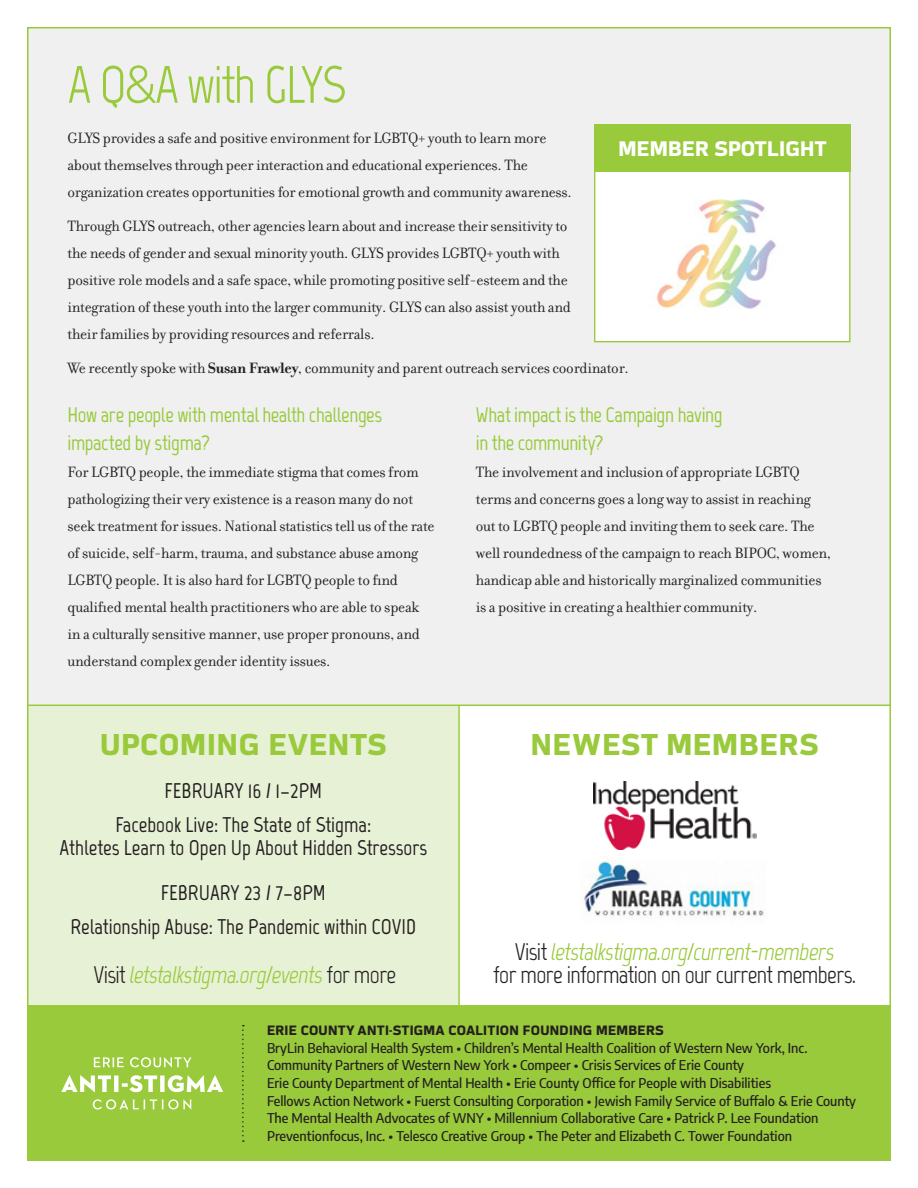
<style>
.page{position:relative;width:918px;height:1188px;background:#fff}
.page>*{position:absolute;margin:0;border:0;box-sizing:border-box;transform-origin:0 0}
.t1{font:52.5px "Marvel";letter-spacing:-.03em;color:#99ca3b}
.t2{font:700 30px "Endzone Sans";letter-spacing:.03em;color:#99ca3b}
.t3{font:italic 24px "Marvel";letter-spacing:-.025em;color:#99ca3b}
.t4{font:24px "Marvel";letter-spacing:-.025em;color:#231f20}
.t5{font:700 21.3px/33.8px "Marvel";color:#231f20;text-align:center}
.t6{font:700 21px/28.5px "Marvel";letter-spacing:-.015em;color:#99ca3b}
.t7{font:700 21px "Endzone Sans";letter-spacing:.01em;color:#fff}
.t8{font:16.2px/27px "Filosofia";letter-spacing:-.015em;color:#231f20}
.t9{font:500 semi-condensed 13.5px/17.7px "Encode Sans";color:#231f20}
.t10{font:700 13.5px "Endzone Sans";letter-spacing:.02em;color:#231f20}
.s1{font-weight:700}
.s2{font-style:normal;color:#231f20}
</style>
<div class="page">
<div style="left:28px;top:706px;width:430px;height:300px;background:#e7f1d6"></div>
<img style="left:593px;top:781px;width:163px;height:69px">
<img style="left:583px;top:859px;width:181px;height:57px">
<div style="left:27px;top:27px;width:864px;height:678px;background:#f0f0f1"></div>
<hr style="left:27px;top:705px;width:864px;height:1px;background:#99ca3b">
<hr style="left:458px;top:706px;width:2px;height:300px;background:#99ca3b">
<div style="left:27px;top:1006px;width:864px;height:155px;background:#99ca3b"></div>
<svg style="left:93px;top:1099px;width:98px;height:11px"></svg>
<svg style="left:61px;top:1075px;width:162px;height:17px"></svg>
<svg style="left:94px;top:1057px;width:98px;height:10px"></svg>
<svg style="left:242px;top:1025px;width:2px;height:117px"></svg>
<div style="left:595px;top:171px;width:255px;height:171px;background:#fff"></div>
<img style="left:656px;top:199px;width:120px;height:110px">
<div style="left:594px;top:170px;width:256px;height:172px;border:1px solid #99ca3b"></div>
<div style="left:594px;top:124px;width:256px;height:48px;background:#99ca3b"></div>
<h1 class="t1" style="left:68px;top:53px;width:280px">A Q&amp;A with GLYS</h1>
<p class="t8" style="left:68px;top:125px;width:506px">GLYS provides a safe and positive environment for LGBTQ+ youth to learn more about themselves through peer interaction and educational experiences. The organization creates opportunities for emotional growth and community awareness.</p>
<p class="t8" style="left:68px;top:213px;width:505px">Through GLYS outreach, other agencies learn about and increase their sensitivity to the needs of gender and sexual minority youth. GLYS provides LGBTQ+ youth with positive role models and a safe space, while promoting positive self-esteem and the integration of these youth into the larger community. GLYS can also assist youth and their families by providing resources and referrals.</p>
<p class="t8" style="left:68px;top:354px;width:563px">We recently spoke with <span class="s1">Susan Frawley</span>, community and parent outreach services coordinator.</p>
<p class="t6" style="left:68px;top:400px;width:316px">How are people with mental health challenges impacted by stigma?</p>
<p class="t8" style="left:68px;top:459px;width:369px">For LGBTQ people, the immediate stigma that comes from pathologizing their very existence is a reason many do not seek treatment for issues. National statistics tell us of the rate of suicide, self-harm, trauma, and substance abuse among LGBTQ people. It is also hard for LGBTQ people to find qualified mental health practitioners who are able to speak in a culturally sensitive manner, use proper pronouns, and understand complex gender identity issues.</p>
<p class="t7" style="left:619px;top:137px;width:210px">MEMBER SPOTLIGHT</p>
<p class="t6" style="left:476px;top:400px;width:248px">What impact is the Campaign having in the community?</p>
<p class="t8" style="left:476px;top:459px;width:357px">The involvement and inclusion of appropriate LGBTQ terms and concerns goes a long way to assist in reaching out to LGBTQ people and inviting them to seek care. The well roundedness of the campaign to reach BIPOC, women, handicap able and historically marginalized communities is a positive in creating a healthier community.</p>
<h2 class="t2" style="left:100px;top:727px;width:288px">UPCOMING EVENTS</h2>
<h3 class="t5" style="left:115px;top:774px;width:258px">FEBRUARY 16 / 1–2PM<br>Facebook Live: The State of Stigma:</h3>
<h3 class="t5" style="left:60px;top:825px;width:369px;line-height:45.2px">Athletes Learn to Open Up About Hidden Stressors<br>FEBRUARY 23 / 7–8PM</h3>
<h3 class="t5" style="left:70px;top:910px;width:347px">Relationship Abuse: The Pandemic within COVID</h3>
<h2 class="t2" style="left:531px;top:727px;width:289px">NEWEST MEMBERS</h2>
<h3 class="t3" style="left:515px;top:937px;width:321px"><span class="s2">Visit</span> letstalkstigma.org/current-members</h3>
<h3 class="t3" style="left:93px;top:960px;width:304px"><span class="s2">Visit</span> letstalkstigma.org/events <span class="s2">for more</span></h3>
<h3 class="t4" style="left:493px;top:960px;width:365px">for more information on our current members.</h3>
<p class="t10" style="left:267px;top:1023px;width:398px">ERIE COUNTY ANTI-STIGMA COALITION FOUNDING MEMBERS</p>
<p class="t9" style="left:267px;top:1038px;width:591px">BryLin Behavioral Health System • Children’s Mental Health Coalition of Western New York, Inc.<br>Community Partners of Western New York • Compeer • Crisis Services of Erie County<br>Erie County Department of Mental Health • Erie County Office for People with Disabilities<br>Fellows Action Network • Fuerst Consulting Corporation • Jewish Family Service of Buffalo &amp; Erie County The Mental Health Advocates of WNY • Millennium Collaborative Care • Patrick P. Lee Foundation Preventionfocus, Inc. • Telesco Creative Group • The Peter and Elizabeth C. Tower Foundation</p>
</div>
